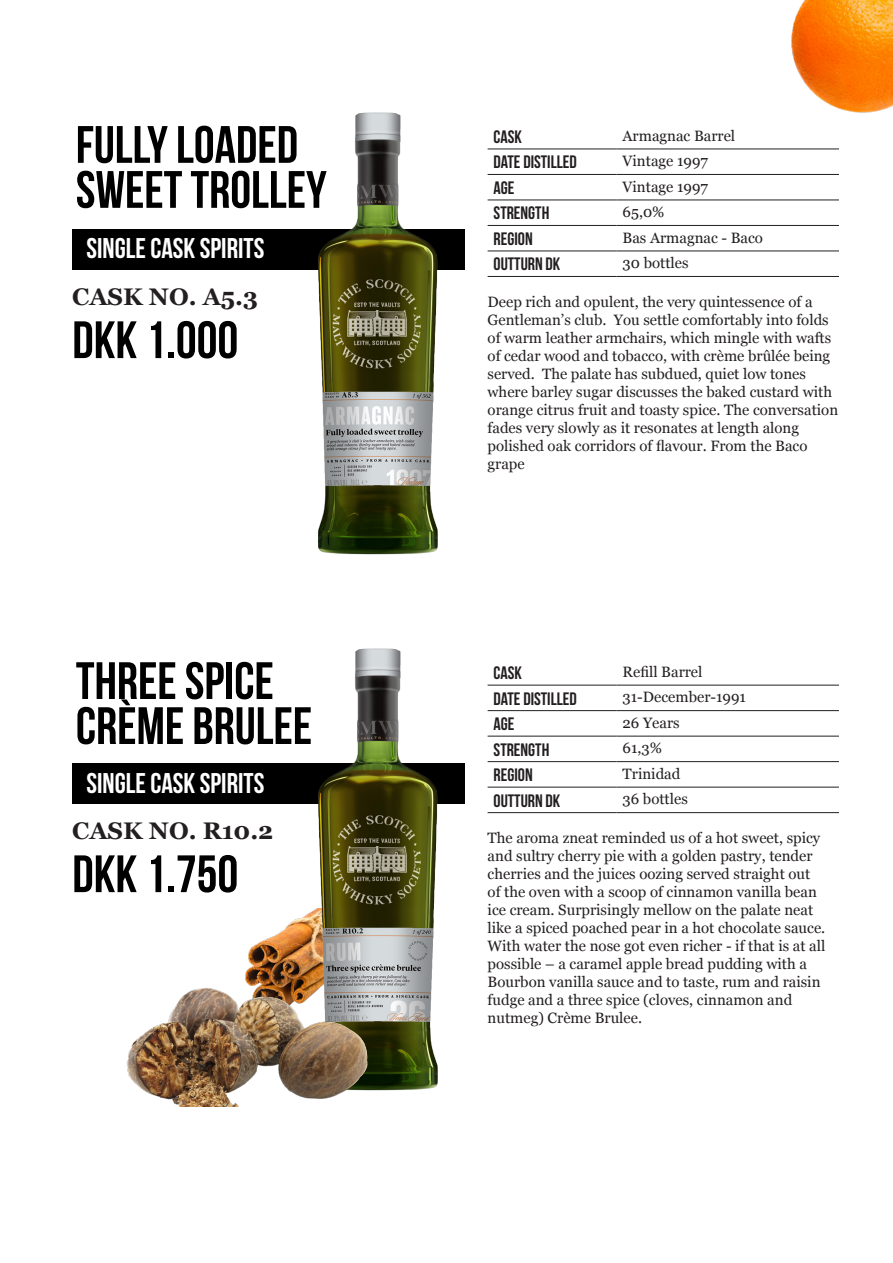
<style>
.page{position:relative;width:893px;height:1263px;background:#fff}
.page>*{position:absolute;margin:0;border:0;box-sizing:border-box;transform-origin:0 0}
.t1{font:700 52.5px/45px "Bebas Neue";color:#000001}
.t2{font:700 28.5px "Bebas Neue";color:#fff}
.t3{font:700 24px "Georgia";color:#231f20}
.t4{font:700 18px "Bebas Neue";color:#231f20}
.t5{font:15px/18px "Georgia";color:#231f20}
</style>
<div class="page">
<img style="left:248px;top:911px;width:65px;height:54px">
<div style="left:72px;top:763px;width:393px;height:41px;background:#000001"></div>
<div style="left:72px;top:229px;width:393px;height:41px;background:#000001"></div>
<img style="left:313px;top:648px;width:125px;height:443px">
<img style="left:318px;top:112px;width:120px;height:443px">
<hr style="left:488px;top:685px;width:129px;height:1px;background:#231f20">
<hr style="left:617px;top:685px;width:222px;height:1px;background:#231f20">
<hr style="left:488px;top:710px;width:129px;height:1px;background:#231f20">
<hr style="left:617px;top:710px;width:222px;height:1px;background:#231f20">
<hr style="left:488px;top:736px;width:129px;height:1px;background:#231f20">
<hr style="left:617px;top:736px;width:222px;height:1px;background:#231f20">
<hr style="left:488px;top:761px;width:129px;height:1px;background:#231f20">
<hr style="left:617px;top:761px;width:222px;height:1px;background:#231f20">
<hr style="left:488px;top:787px;width:129px;height:1px;background:#231f20">
<hr style="left:617px;top:787px;width:222px;height:1px;background:#231f20">
<hr style="left:488px;top:812px;width:129px;height:1px;background:#231f20">
<hr style="left:617px;top:812px;width:222px;height:1px;background:#231f20">
<hr style="left:488px;top:149px;width:129px;height:1px;background:#231f20">
<hr style="left:617px;top:149px;width:222px;height:1px;background:#231f20">
<hr style="left:488px;top:174px;width:129px;height:1px;background:#231f20">
<hr style="left:617px;top:174px;width:222px;height:1px;background:#231f20">
<hr style="left:488px;top:200px;width:129px;height:1px;background:#231f20">
<hr style="left:617px;top:200px;width:222px;height:1px;background:#231f20">
<hr style="left:488px;top:225px;width:129px;height:1px;background:#231f20">
<hr style="left:617px;top:225px;width:222px;height:1px;background:#231f20">
<hr style="left:488px;top:251px;width:129px;height:1px;background:#231f20">
<hr style="left:617px;top:251px;width:222px;height:1px;background:#231f20">
<hr style="left:488px;top:276px;width:129px;height:1px;background:#231f20">
<hr style="left:617px;top:276px;width:222px;height:1px;background:#231f20">
<img style="left:126px;top:965px;width:250px;height:141px">
<img style="left:791px;top:0;width:102px;height:113px">
<p class="t1" style="left:76px;top:122px;width:252px">FULLY LOADED<br>SWEET TROLLEY</p>
<p class="t2" style="left:86px;top:233px;width:179px">SINGLE CASK SPIRITS</p>
<p class="t3" style="left:72px;top:278px;width:187px">CASK NO. A5.3</p>
<p class="t1" style="left:72px;top:317px;width:167px">DKK 1.000</p>
<p class="t1" style="left:76px;top:658px;width:238px">THREE SPICE<br>CRÈME BRULEE</p>
<p class="t2" style="left:86px;top:767px;width:179px">SINGLE CASK SPIRITS</p>
<p class="t3" style="left:72px;top:812px;width:203px">CASK NO. R10.2</p>
<p class="t1" style="left:72px;top:851px;width:167px">DKK 1.750</p>
<p class="t4" style="left:494px;top:127px;width:30px">CASK</p>
<p class="t5" style="left:623px;top:126px;width:114px">Armagnac Barrel</p>
<p class="t4" style="left:494px;top:152px;width:85px">DATE DISTILLED</p>
<p class="t5" style="left:623px;top:151px;width:87px">Vintage 1997</p>
<p class="t4" style="left:494px;top:178px;width:22px">AGE</p>
<p class="t5" style="left:623px;top:177px;width:87px">Vintage 1997</p>
<p class="t4" style="left:494px;top:203px;width:57px">STRENGTH</p>
<p class="t5" style="left:623px;top:202px;width:43px">65,0%</p>
<p class="t4" style="left:494px;top:229px;width:41px">REGION</p>
<p class="t5" style="left:623px;top:228px;width:142px">Bas Armagnac - Baco</p>
<p class="t4" style="left:494px;top:254px;width:68px">OUTTURN DK</p>
<p class="t5" style="left:623px;top:253px;width:67px">30 bottles</p>
<p class="t5" style="left:488px;top:292px;width:352px">Deep rich and opulent, the very quintessence of a Gentleman’s club. You settle comfortably into folds of warm leather armchairs, which mingle with wafts of cedar wood and tobacco, with crème brûlée being served. The palate has subdued, quiet low tones where barley sugar discusses the baked custard with orange citrus fruit and toasty spice. The conversation fades very slowly as it resonates at length along polished oak corridors of flavour. From the Baco grape</p>
<p class="t4" style="left:494px;top:663px;width:30px">CASK</p>
<p class="t5" style="left:623px;top:662px;width:81px">Refill Barrel</p>
<p class="t4" style="left:494px;top:688px;width:85px">DATE DISTILLED</p>
<p class="t5" style="left:623px;top:688px;width:125px">31-December-1991</p>
<p class="t4" style="left:494px;top:714px;width:22px">AGE</p>
<p class="t5" style="left:623px;top:713px;width:59px">26 Years</p>
<p class="t4" style="left:494px;top:739px;width:57px">STRENGTH</p>
<p class="t5" style="left:623px;top:739px;width:41px">61,3%</p>
<p class="t4" style="left:494px;top:765px;width:41px">REGION</p>
<p class="t5" style="left:623px;top:764px;width:59px">Trinidad</p>
<p class="t4" style="left:494px;top:790px;width:68px">OUTTURN DK</p>
<p class="t5" style="left:623px;top:790px;width:67px">36 bottles</p>
<p class="t5" style="left:488px;top:828px;width:339px">The aroma zneat reminded us of a hot sweet, spicy and sultry cherry pie with a golden pastry, tender cherries and the juices oozing served straight out of the oven with a scoop of cinnamon vanilla bean ice cream. Surprisingly mellow on the palate neat like a spiced poached pear in a hot chocolate sauce.<br>With water the nose got even richer - if that is at all possible – a caramel apple bread pudding with a Bourbon vanilla sauce and to taste, rum and raisin fudge and a three spice (cloves, cinnamon and nutmeg) Crème Brulee.</p>
</div>
